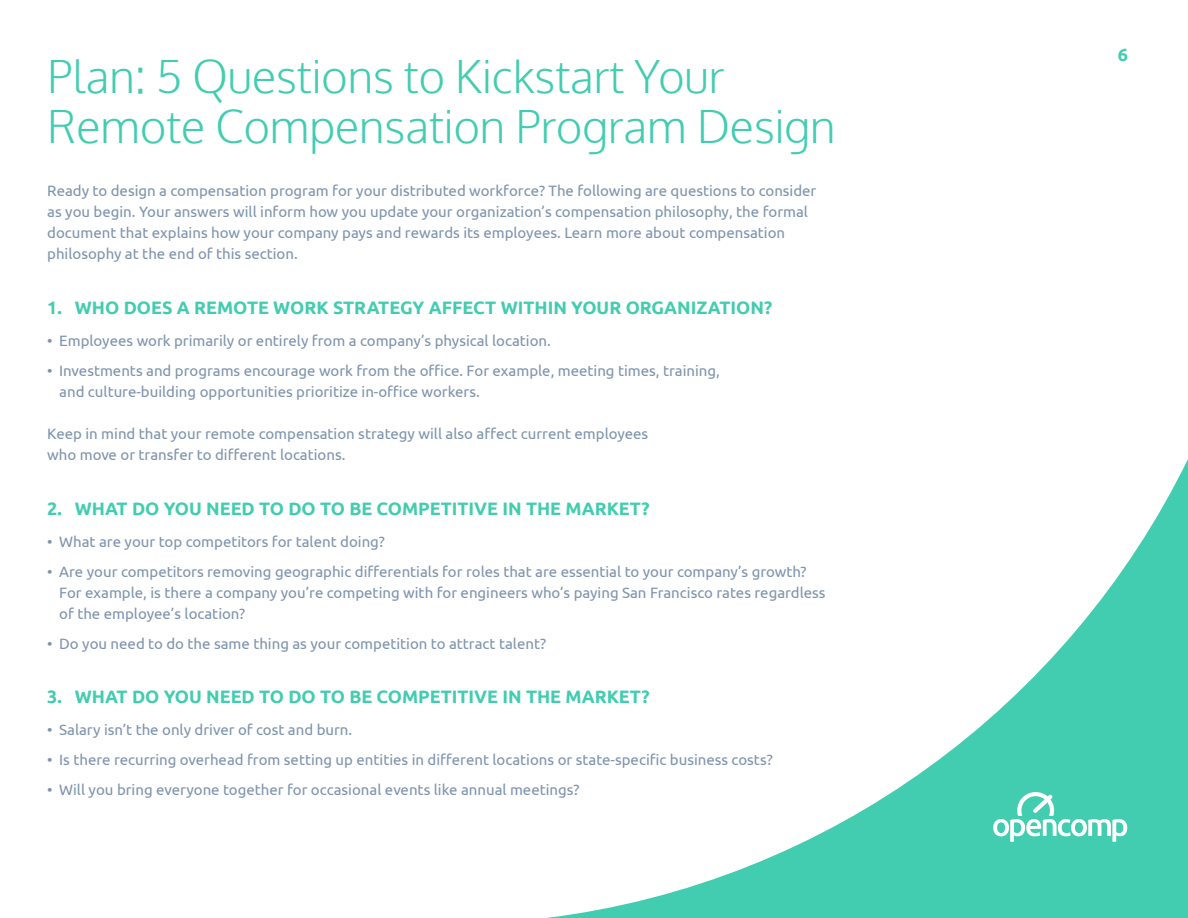
<style>
.page{position:relative;width:1188px;height:918px;background:#fff}
.page>*{position:absolute;margin:0;border:0;box-sizing:border-box;transform-origin:0 0}
.t1{font:300 45px/49.5px "Oxygen";color:#42ccb0}
.t2{font:700 18px "Ubuntu";color:#42ccb0}
.t3{font:15px/21px "Ubuntu";color:#7d93ad}
</style>
<div class="page">
<svg style="left:547px;top:459px;width:641px;height:459px"></svg>
<svg style="left:993px;top:792px;width:134px;height:50px"></svg>
<h1 class="t1" style="left:47px;top:54px;width:790px">Plan: 5 Questions to Kickstart Your<br>Remote Compensation Program Design</h1>
<p class="t3" style="left:47px;top:180px;width:771px">Ready to design a compensation program for your distributed workforce? The following are questions to consider as you begin. Your answers will inform how you update your organization’s compensation philosophy, the formal document that explains how your company pays and rewards its employees. Learn more about compensation philosophy at the end of this section.</p>
<p class="t2" style="left:47px;top:297px;width:726px">1. WHO DOES A REMOTE WORK STRATEGY AFFECT WITHIN YOUR ORGANIZATION?</p>
<p class="t3" style="left:47px;top:330px;width:505px">• Employees work primarily or entirely from a company’s physical location.</p>
<p class="t3" style="left:59px;top:360px;width:662px;text-indent:-12px">• Investments and programs encourage work from the office. For example, meeting times, training, and culture-building opportunities prioritize in-office workers.</p>
<p class="t3" style="left:47px;top:423px;width:603px">Keep in mind that your remote compensation strategy will also affect current employees who move or transfer to different locations.</p>
<p class="t2" style="left:47px;top:497px;width:604px">2. WHAT DO YOU NEED TO DO TO BE COMPETITIVE IN THE MARKET?</p>
<p class="t3" style="left:47px;top:530px;width:339px">• What are your top competitors for talent doing?</p>
<p class="t3" style="left:59px;top:560px;width:768px;text-indent:-12px">• Are your competitors removing geographic differentials for roles that are essential to your company’s growth?<br>For example, is there a company you’re competing with for engineers who’s paying San Francisco rates regardless of the employee’s location?</p>
<p class="t3" style="left:47px;top:632px;width:500px">• Do you need to do the same thing as your competition to attract talent?</p>
<p class="t2" style="left:47px;top:686px;width:604px">3. WHAT DO YOU NEED TO DO TO BE COMPETITIVE IN THE MARKET?</p>
<p class="t3" style="left:47px;top:719px;width:306px">• Salary isn’t the only driver of cost and burn.</p>
<p class="t3" style="left:47px;top:749px;width:727px">• Is there recurring overhead from setting up entities in different locations or state-specific business costs?</p>
<p class="t3" style="left:47px;top:779px;width:534px">• Will you bring everyone together for occasional events like annual meetings?</p>
<p class="t2" style="left:1118px;top:44px;width:12px">6</p>
</div>
